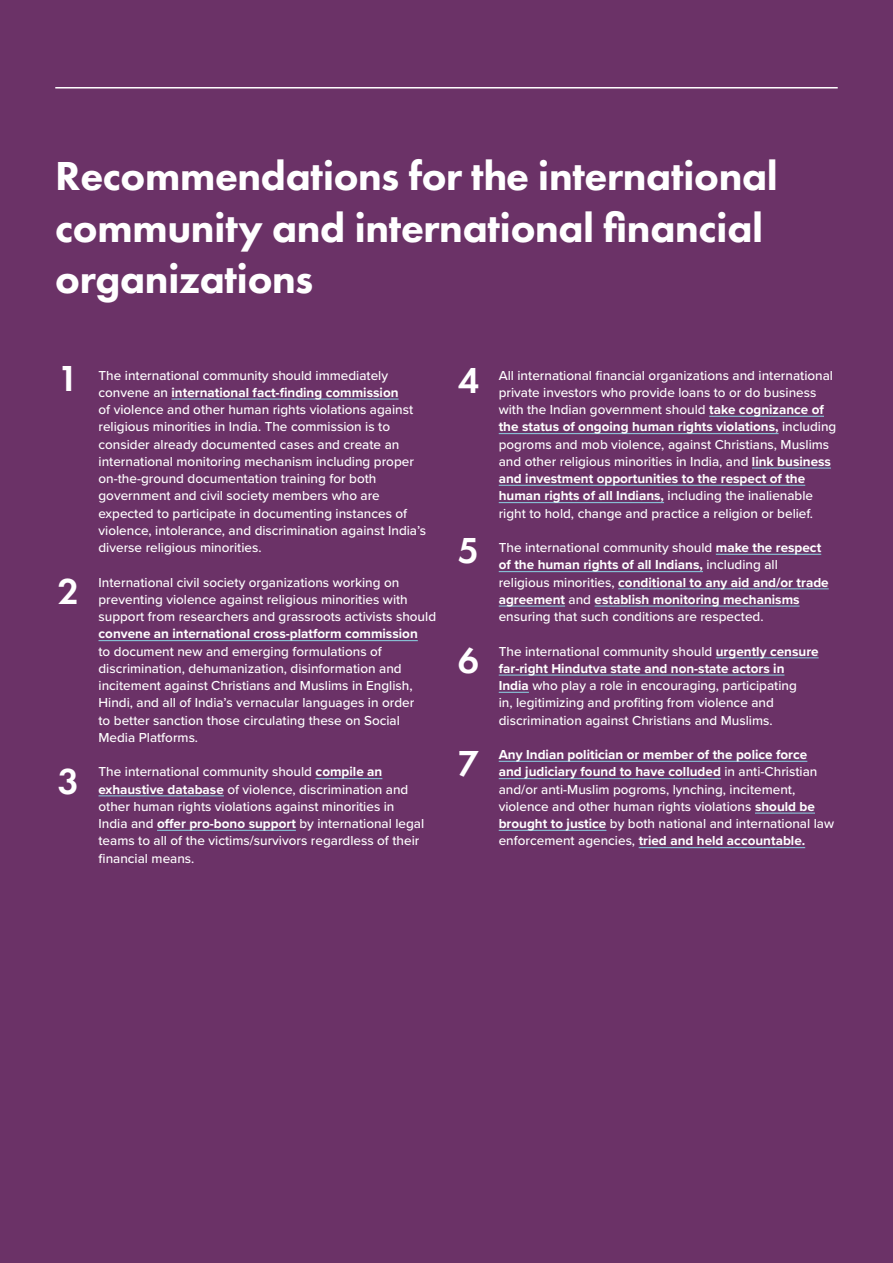
<style>
.page{position:relative;width:893px;height:1263px;background:#6b3267}
.page>*{position:absolute;margin:0;border:0;box-sizing:border-box;transform-origin:0 0}
.t1{font:800 42px/51.8px "Futura PT";letter-spacing:-.01em;color:#fff}
.t2{font:600 37.5px "Futura PT";color:#fff}
.t3{font:500 13.5px/17.2px "Proxima Nova";color:#fff}
.t4{font:700 13.5px/17.2px "Proxima Nova";color:#fff}
.s1{font-weight:700}
.s2{font-weight:500}
</style>
<div class="page">
<hr style="left:55px;top:87px;width:783px;height:2px;background:#fff">
<hr style="left:172px;top:398px;width:227px;height:2px;background:#87bcd2">
<hr style="left:99px;top:640px;width:319px;height:1px;background:#87bcd2">
<hr style="left:316px;top:778px;width:66px;height:1px;background:#87bcd2">
<hr style="left:99px;top:795px;width:125px;height:1px;background:#87bcd2">
<hr style="left:157px;top:830px;width:139px;height:1px;background:#87bcd2">
<hr style="left:709px;top:416px;width:115px;height:1px;background:#87bcd2">
<hr style="left:499px;top:433px;width:280px;height:1px;background:#87bcd2">
<hr style="left:752px;top:467px;width:79px;height:2px;background:#87bcd2">
<hr style="left:499px;top:485px;width:306px;height:1px;background:#87bcd2">
<hr style="left:499px;top:502px;width:165px;height:1px;background:#87bcd2">
<hr style="left:716px;top:554px;width:105px;height:1px;background:#87bcd2">
<hr style="left:499px;top:571px;width:204px;height:1px;background:#87bcd2">
<hr style="left:618px;top:588px;width:211px;height:1px;background:#87bcd2">
<hr style="left:499px;top:605px;width:66px;height:2px;background:#87bcd2">
<hr style="left:595px;top:605px;width:205px;height:2px;background:#87bcd2">
<hr style="left:716px;top:657px;width:103px;height:1px;background:#87bcd2">
<hr style="left:499px;top:674px;width:285px;height:2px;background:#87bcd2">
<hr style="left:499px;top:692px;width:30px;height:1px;background:#87bcd2">
<hr style="left:499px;top:761px;width:308px;height:1px;background:#87bcd2">
<hr style="left:499px;top:778px;width:222px;height:1px;background:#87bcd2">
<hr style="left:755px;top:812px;width:60px;height:2px;background:#87bcd2">
<hr style="left:499px;top:830px;width:107px;height:1px;background:#87bcd2">
<hr style="left:639px;top:847px;width:166px;height:1px;background:#87bcd2">
<h1 class="t1" style="left:55px;top:149px;width:724px">Recommendations for the international community and international financial organizations</h1>
<h2 class="t2" style="left:58px;top:355px;width:23px">1</h2>
<h2 class="t2" style="left:58px;top:568px;width:23px">2</h2>
<h2 class="t2" style="left:58px;top:757px;width:23px">3</h2>
<p class="t3" style="left:99px;top:366px;width:329px">The international community should immediately convene an <span class="s1">international fact-finding commission<br></span>of violence and other human rights violations against religious minorities in India. The commission is to consider already documented cases and create an international monitoring mechanism including proper on-the-ground documentation training for both government and civil society members who are expected to participate in documenting instances of violence, intolerance, and discrimination against India’s diverse religious minorities.</p>
<p class="t3" style="left:99px;top:573px;width:339px">International civil society organizations working on preventing violence against religious minorities with support from researchers and grassroots activists should</p>
<p class="t4" style="left:99px;top:625px;width:321px">convene an international cross-platform commission</p>
<p class="t3" style="left:99px;top:642px;width:317px">to document new and emerging formulations of discrimination, dehumanization, disinformation and incitement against Christians and Muslims in English, Hindi, and all of India’s vernacular languages in order to better sanction those circulating these on Social Media Platforms.</p>
<p class="t3" style="left:99px;top:763px;width:327px">The international community should <span class="s1">compile an exhaustive database</span> of violence, discrimination and other human rights violations against minorities in India and <span class="s1">offer pro-bono support</span> by international legal teams to all of the victims/survivors regardless of their financial means.</p>
<h2 class="t2" style="left:458px;top:357px;width:23px">4</h2>
<h2 class="t2" style="left:458px;top:527px;width:23px">5</h2>
<h2 class="t2" style="left:458px;top:636px;width:23px">6</h2>
<h2 class="t2" style="left:458px;top:740px;width:23px">7</h2>
<p class="t3" style="left:499px;top:366px;width:339px">All international financial organizations and international private investors who provide loans to or do business with the Indian government should <span class="s1">take cognizance of the status of ongoing human rights violations,</span> including pogroms and mob violence, against Christians, Muslims and other religious minorities in India, and <span class="s1">link business and investment opportunities to the respect of the human rights of all Indians,</span> including the inalienable right to hold, change and practice a religion or belief.</p>
<p class="t4" style="left:499px;top:539px;width:331px"><span class="s2">The international community should</span> make the respect of the human rights of all Indians, <span class="s2">including all religious minorities,</span> conditional to any aid and/or trade agreement <span class="s2">and</span> establish monitoring mechanisms <span class="s2">ensuring that such conditions are respected.</span></p>
<p class="t3" style="left:499px;top:642px;width:321px">The international community should <span class="s1">urgently censure far-right Hindutva state and non-state actors in<br>India</span> who play a role in encouraging, participating<br>in, legitimizing and profiting from violence and discrimination against Christians and Muslims.</p>
<p class="t3" style="left:499px;top:745px;width:337px"><span class="s1">Any Indian politician or member of the police force<br>and judiciary found to have colluded</span> in anti-Christian and/or anti-Muslim pogroms, lynching, incitement, violence and other human rights violations <span class="s1">should be brought to justice</span> by both national and international law enforcement agencies, <span class="s1">tried and held accountable.</span></p>
</div>
